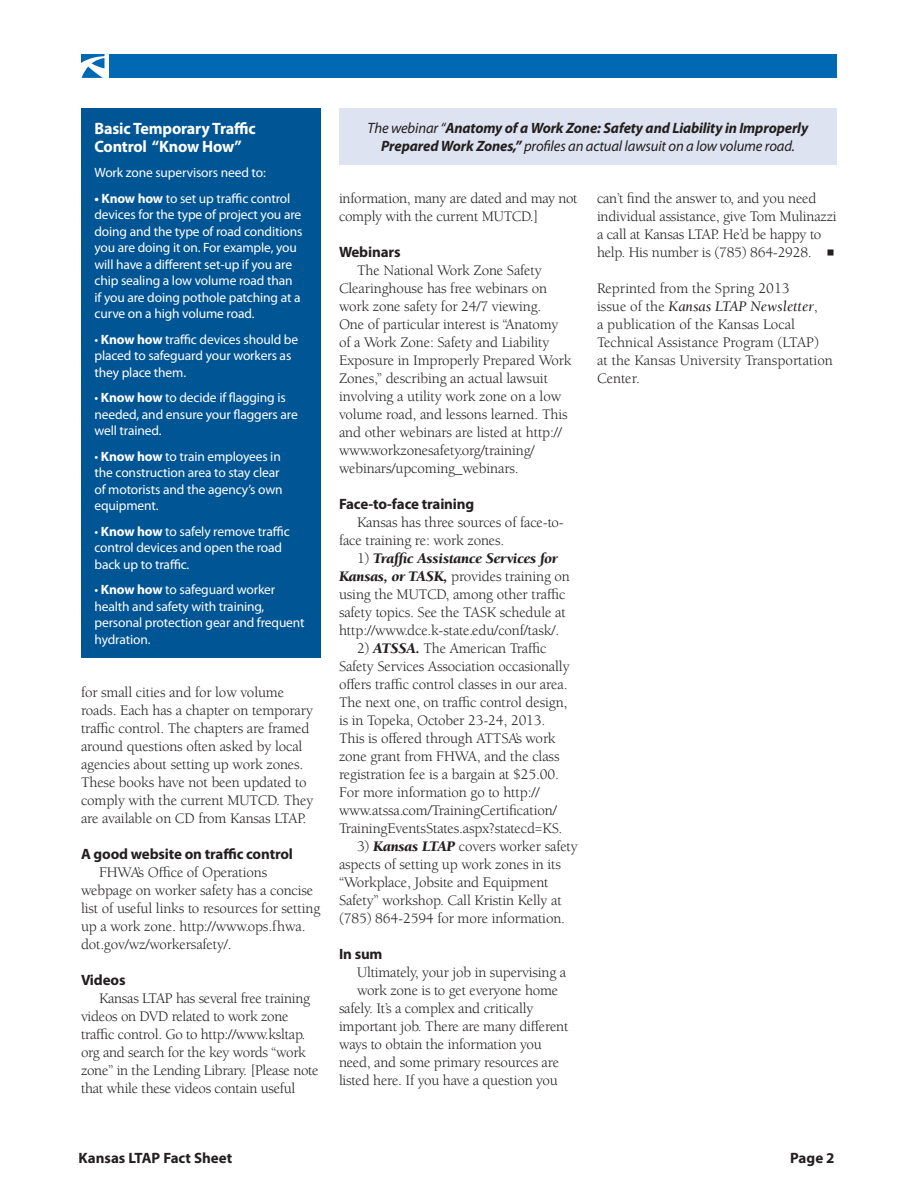
<style>
.page{position:relative;width:918px;height:1188px;background:#fff}
.page>*{position:absolute;margin:0;border:0;box-sizing:border-box;transform-origin:0 0}
.t1{font:700 16.5px/18px "Myriad Pro";letter-spacing:-.01em;color:#fff}
.t2{font:15px/18px "Berkeley Std";letter-spacing:-.01em;color:#231f20}
.t3{font:italic 700 15px/18px "Myriad Pro";letter-spacing:-.01em;color:#231f20;text-align:center}
.t4{font:700 15px "Myriad Pro";letter-spacing:-.01em;color:#231f20}
.t5{font:13.5px/16.5px "Myriad Pro";letter-spacing:-.01em;color:#fff}
.s1{font-weight:700}
.s2{font-weight:400}
.s3{font-weight:900;font-style:italic}
.s4{font-family:"Letter Gothic Std"}
.s5{font-style:italic}
</style>
<div class="page">
<div style="left:339px;top:108px;width:498px;height:57px;background:#dde3f0"></div>
<div style="left:81px;top:108px;width:240px;height:550px;background:#005595"></div>
<svg style="left:81px;top:54px;width:23px;height:24px"></svg>
<div style="left:110px;top:54px;width:727px;height:24px;background:#0168b3"></div>
<p class="t1" style="left:94px;top:119px;width:163px">Basic Temporary Traffic<br>Control “Know How”</p>
<p class="t5" style="left:94px;top:164px;width:173px">Work zone supervisors need to:</p>
<p class="t5" style="left:94px;top:190px;width:209px"><span class="s1">• Know how</span> to set up traffic control devices for the type of project you are doing and the type of road conditions you are doing it on. For example, you will have a different set-up if you are chip sealing a low volume road than if you are doing pothole patching at a curve on a high volume road.</p>
<p class="t5" style="left:94px;top:331px;width:205px">• <span class="s1">Know how</span> traffic devices should be placed to safeguard your workers as they place them.</p>
<p class="t5" style="left:94px;top:389px;width:205px">• <span class="s1">Know how</span> to decide if flagging is needed, and ensure your flaggers are well trained.</p>
<p class="t5" style="left:94px;top:448px;width:190px">• <span class="s1">Know how</span> to train employees in the construction area to stay clear of motorists and the agency’s own equipment.</p>
<p class="t5" style="left:94px;top:523px;width:197px">• <span class="s1">Know how</span> to safely remove traffic control devices and open the road back up to traffic.</p>
<p class="t5" style="left:94px;top:581px;width:212px">• <span class="s1">Know how</span> to safeguard worker health and safety with training, personal protection gear and frequent hydration.</p>
<p class="t2" style="left:81px;top:683px;width:234px">for small cities and for low volume roads. Each has a chapter on temporary traffic control. The chapters are framed around questions often asked by local agencies about setting up work zones.<br>These books have not been updated to comply with the current MUTCD. They are available on CD from Kansas LTAP.</p>
<p class="t4" style="left:81px;top:844px;width:214px">A good website on traffic control</p>
<p class="t2" style="left:81px;top:863px;width:241px;text-indent:18px">FHWA’s Office of Operations webpage on worker safety has a concise list of useful links to resources for setting up a work zone. http://www.ops.fhwa. dot.gov/wz/workersafety/.</p>
<p class="t4" style="left:81px;top:970px;width:46px">Videos</p>
<p class="t2" style="left:81px;top:989px;width:239px;text-indent:18px">Kansas LTAP has several free training videos on DVD related to work zone traffic control. Go to http://www.ksltap. org and search for the key words “work zone” in the Lending Library. [Please note that while these videos contain useful</p>
<p class="t3" style="left:368px;top:118px;width:442px"><span class="s2">The webinar “</span>Anatomy of a Work Zone: Safety and Liability in Improperly<br>Prepared Work Zones,” <span class="s2">profiles an actual lawsuit on a low volume road.</span></p>
<p class="t2" style="left:339px;top:189px;width:240px">information, many are dated and may not comply with the current MUTCD.]</p>
<p class="t4" style="left:339px;top:242px;width:63px">Webinars</p>
<p class="t2" style="left:339px;top:261px;width:234px;text-indent:18px">The National Work Zone Safety Clearinghouse has free webinars on work zone safety for 24/7 viewing.<br>One of particular interest is “Anatomy of a Work Zone: Safety and Liability Exposure in Improperly Prepared Work Zones,” describing an actual lawsuit involving a utility work zone on a low volume road, and lessons learned. This and other webinars are listed at http:// www.workzonesafety.org/training/ webinars/upcoming_webinars.</p>
<p class="t4" style="left:339px;top:494px;width:137px">Face-to-face training</p>
<p class="t2" style="left:339px;top:513px;width:226px;text-indent:18px">Kansas has three sources of face-to&shy;face training re: work zones.</p>
<p class="t2" style="left:339px;top:549px;width:233px;text-indent:18px">1) <span class="s3">Traffic Assistance Services for Kansas, or TASK,</span> provides training on using the MUTCD, among other traffic safety topics. See the TASK schedule at http://www.dce.k-state.edu/conf/task/.</p>
<p class="t2" style="left:339px;top:639px;width:232px;text-indent:18px">2) <span class="s3">ATSSA.</span> The American Traffic Safety Services Association occasionally offers traffic control classes in our area.<br>The next one, on traffic control design, is in Topeka, October 23-24, 2013.<br>This is offered through ATTSA’s work zone grant from FHWA, and the class registration fee is a bargain at $25.00.<br>For more information go to http:// www.atssa.com/TrainingCertification/ TrainingEventsStates.aspx?statecd=KS.</p>
<p class="t2" style="left:339px;top:837px;width:240px;text-indent:18px">3) <span class="s3">Kansas LTAP</span> covers worker safety aspects of setting up work zones in its “Workplace, Jobsite and Equipment Safety” workshop. Call Kristin Kelly at (785) 864-2594 for more information.</p>
<p class="t4" style="left:339px;top:944px;width:45px">In sum</p>
<p class="t2" style="left:357px;top:963px;width:211px">Ultimately, your job in supervising a</p>
<p class="t2" style="left:357px;top:981px;width:203px">work zone is to get everyone home</p>
<p class="t2" style="left:339px;top:999px;width:196px">safely. It’s a complex and critically</p>
<p class="t2" style="left:339px;top:1017px;width:231px">important job. There are many different</p>
<p class="t2" style="left:339px;top:1035px;width:204px">ways to obtain the information you</p>
<p class="t2" style="left:339px;top:1053px;width:222px">need, and some primary resources are</p>
<p class="t2" style="left:339px;top:1071px;width:220px">listed here. If you have a question you</p>
<p class="t2" style="left:597px;top:189px;width:241px">can’t find the answer to, and you need individual assistance, give Tom Mulinazzi a call at Kansas LTAP. He’d be happy to help. His number is (785) 864-2928. <span class="s4">■</span></p>
<p class="t2" style="left:597px;top:279px;width:237px">Reprinted from the Spring 2013<br>issue of the <span class="s5">Kansas LTAP Newsletter</span>,<br>a publication of the Kansas Local<br>Technical Assistance Program (LTAP) at the Kansas University Transportation<br>Center.</p>
<p class="t4" style="left:79px;top:1149px;width:155px">Kansas LTAP Fact Sheet</p>
<p class="t4" style="left:790px;top:1149px;width:46px">Page 2</p>
</div>
